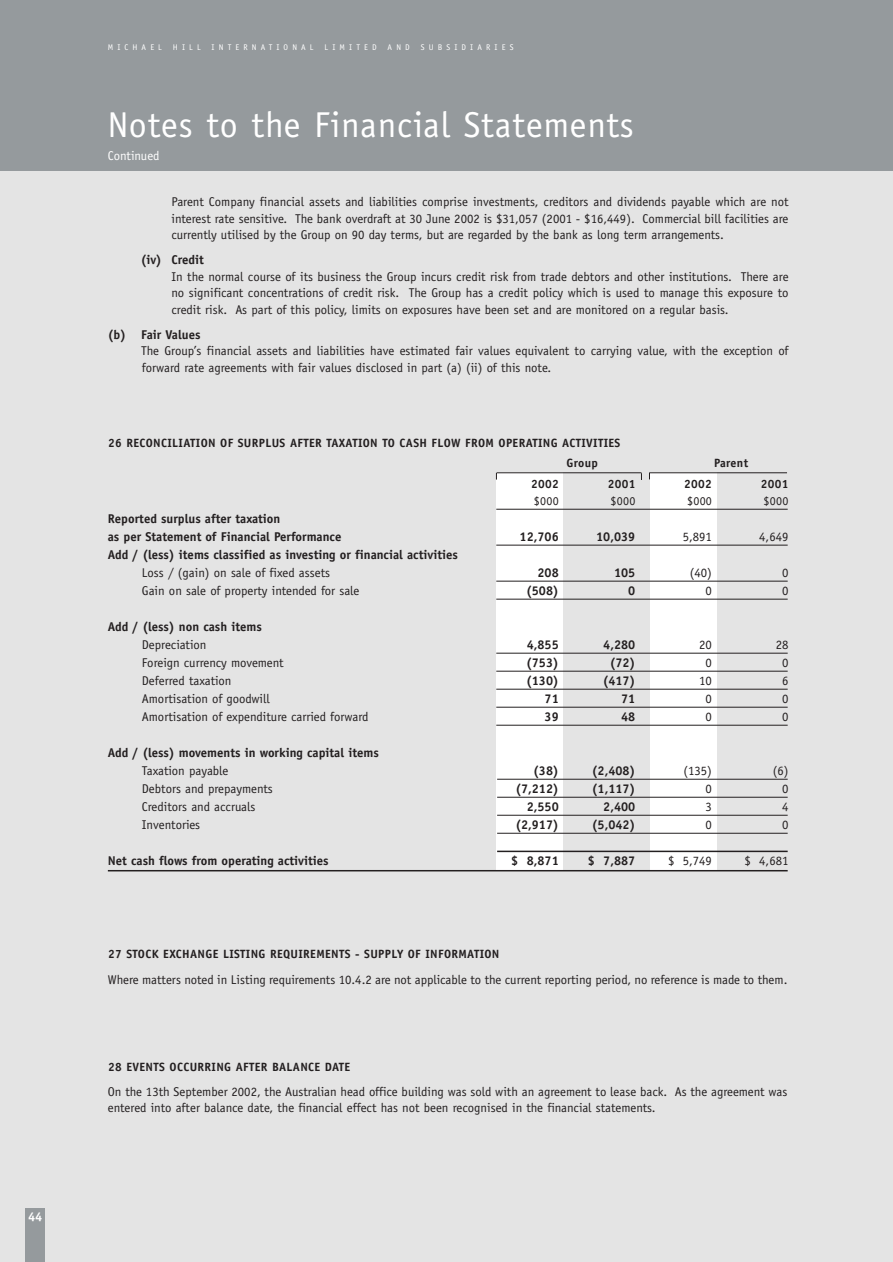
<style>
.page{position:relative;width:893px;height:1262px;background:#fff}
.page>*{position:absolute;margin:0;border:0;box-sizing:border-box;transform-origin:0 0}
.t1{font:36px "Officina Sans";letter-spacing:.025em;color:#fff}
.t2{font:12.75px/16.5px "Officina Sans";color:#231f20}
.t3{font:700 12.75px/18px "Officina Sans";color:#231f20}
.t4{font:12.75px "Officina Sans";color:#fff}
.t5{font:700 12.75px "Officina Sans";color:#fff}
.t6{font:700 12px/20.7px "Officina Sans";letter-spacing:.03em;color:#231f20}
.t7{font:12px "Officina Sans";letter-spacing:.025em;color:#231f20}
.t8{font:8.25px "Officina Sans";letter-spacing:.5em;color:#fff}
</style>
<div class="page">
<div style="left:0;top:170px;width:892px;height:1091px;background:#e4e4e4"></div>
<div style="left:26px;top:1208px;width:19px;height:53px;background:#959a9d"></div>
<div style="left:0;top:0;width:892px;height:170px;background:#959a9d"></div>
<div style="left:649px;top:473px;width:67px;height:398px;background:#fff"></div>
<div style="left:496px;top:473px;width:67px;height:398px;background:#fff"></div>
<hr style="left:496px;top:509px;width:291px;height:1px;background:#231f20">
<hr style="left:496px;top:545px;width:291px;height:1px;background:#231f20">
<hr style="left:496px;top:581px;width:291px;height:1px;background:#231f20">
<hr style="left:496px;top:599px;width:291px;height:1px;background:#231f20">
<hr style="left:496px;top:653px;width:291px;height:1px;background:#231f20">
<hr style="left:496px;top:671px;width:291px;height:1px;background:#231f20">
<hr style="left:496px;top:689px;width:291px;height:1px;background:#231f20">
<hr style="left:496px;top:707px;width:291px;height:1px;background:#231f20">
<hr style="left:496px;top:725px;width:291px;height:1px;background:#231f20">
<hr style="left:497px;top:779px;width:290px;height:1px;background:#231f20">
<hr style="left:497px;top:797px;width:290px;height:1px;background:#231f20">
<hr style="left:497px;top:815px;width:290px;height:1px;background:#231f20">
<hr style="left:497px;top:833px;width:290px;height:1px;background:#231f20">
<hr style="left:497px;top:850px;width:290px;height:2px;background:#231f20">
<hr style="left:108px;top:870px;width:679px;height:1px;background:#231f20">
<hr style="left:649px;top:472px;width:138px;height:1px;background:#231f20">
<hr style="left:496px;top:472px;width:145px;height:1px;background:#231f20">
<p class="t5" style="left:28px;top:1211px;width:16px">44</p>
<p class="t8" style="left:108px;top:44px;width:56px">MICHAEL</p>
<p class="t8" style="left:173px;top:44px;width:29px">HILL</p>
<p class="t8" style="left:212px;top:44px;width:103px">INTERNATIONAL</p>
<p class="t8" style="left:324px;top:44px;width:54px">LIMITED</p>
<p class="t8" style="left:387px;top:44px;width:24px">AND</p>
<p class="t8" style="left:420px;top:44px;width:94px">SUBSIDIARIES</p>
<h1 class="t1" style="left:108px;top:111px;width:527px">Notes to the Financial Statements</h1>
<p class="t4" style="left:108px;top:151px;width:53px">Continued</p>
<p class="t2" style="left:171px;top:195px;width:618px;text-align:justify">Parent Company financial assets and liabilities comprise investments, creditors and dividends payable which are not interest rate sensitive. The bank overdraft at 30 June 2002 is $31,057 (2001 - $16,449). Commercial bill facilities are currently utilised by the Group on 90 day terms, but are regarded by the bank as long term arrangements.</p>
<p class="t3" style="left:141px;top:252px;width:65px">(iv) Credit</p>
<p class="t2" style="left:171px;top:269px;width:618px;text-align:justify">In the normal course of its business the Group incurs credit risk from trade debtors and other institutions. There are no significant concentrations of credit risk. The Group has a credit policy which is used to manage this exposure to credit risk. As part of this policy, limits on exposures have been set and are monitored on a regular basis.</p>
<p class="t3" style="left:108px;top:327px;width:94px">(b) Fair Values</p>
<p class="t2" style="left:141px;top:344px;width:649px">The Group’s financial assets and liabilities have estimated fair values equivalent to carrying value, with the exception of forward rate agreements with fair values disclosed in part (a) (ii) of this note.</p>
<p class="t6" style="left:566px;top:433px;width:55px;text-indent:-458px">26 RECONCILIATION OF SURPLUS AFTER TAXATION TO CASH FLOW FROM OPERATING ACTIVITIES<br>Group</p>
<p class="t6" style="left:714px;top:454px;width:36px">Parent</p>
<p class="t3" style="left:108px;top:510px;width:235px">Reported surplus after taxation<br>as per Statement of Financial Performance</p>
<p class="t6" style="left:531px;top:474px;width:29px">2002</p>
<p class="t6" style="left:607px;top:474px;width:29px">2001</p>
<p class="t6" style="left:684px;top:474px;width:29px">2002</p>
<p class="t6" style="left:760px;top:474px;width:29px">2001</p>
<p class="t7" style="left:534px;top:496px;width:26px">$000</p>
<p class="t7" style="left:610px;top:496px;width:26px">$000</p>
<p class="t7" style="left:687px;top:496px;width:26px">$000</p>
<p class="t7" style="left:763px;top:496px;width:26px">$000</p>
<p class="t3" style="left:519px;top:528px;width:41px">12,706</p>
<p class="t3" style="left:596px;top:528px;width:41px">10,039</p>
<p class="t2" style="left:682px;top:529px;width:31px">5,891</p>
<p class="t2" style="left:759px;top:529px;width:31px">4,649</p>
<p class="t3" style="left:108px;top:546px;width:351px">Add / (less) items classified as investing or financial activities</p>
<p class="t2" style="left:142px;top:565px;width:190px">Loss / (gain) on sale of fixed assets</p>
<p class="t3" style="left:537px;top:564px;width:23px">208</p>
<p class="t3" style="left:614px;top:564px;width:23px">105</p>
<p class="t2" style="left:689px;top:565px;width:24px">(40)</p>
<p class="t2" style="left:782px;top:565px;width:8px">0</p>
<p class="t2" style="left:142px;top:583px;width:219px">Gain on sale of property intended for sale</p>
<p class="t3" style="left:526px;top:582px;width:34px">(508)</p>
<p class="t3" style="left:628px;top:582px;width:9px">0</p>
<p class="t2" style="left:705px;top:583px;width:8px">0</p>
<p class="t2" style="left:782px;top:583px;width:8px">0</p>
<p class="t3" style="left:108px;top:618px;width:155px">Add / (less) non cash items</p>
<p class="t2" style="left:142px;top:637px;width:66px">Depreciation</p>
<p class="t3" style="left:526px;top:636px;width:34px">4,855</p>
<p class="t3" style="left:603px;top:636px;width:34px">4,280</p>
<p class="t2" style="left:699px;top:637px;width:14px">20</p>
<p class="t2" style="left:775px;top:637px;width:14px">28</p>
<p class="t2" style="left:142px;top:655px;width:143px">Foreign currency movement</p>
<p class="t3" style="left:526px;top:654px;width:34px">(753)</p>
<p class="t3" style="left:610px;top:654px;width:27px">(72)</p>
<p class="t2" style="left:705px;top:655px;width:8px">0</p>
<p class="t2" style="left:782px;top:655px;width:8px">0</p>
<p class="t2" style="left:142px;top:673px;width:91px">Deferred taxation</p>
<p class="t3" style="left:526px;top:672px;width:34px">(130)</p>
<p class="t3" style="left:602px;top:672px;width:34px">(417)</p>
<p class="t2" style="left:699px;top:673px;width:14px">10</p>
<p class="t2" style="left:782px;top:673px;width:8px">6</p>
<p class="t2" style="left:142px;top:691px;width:129px">Amortisation of goodwill</p>
<p class="t3" style="left:544px;top:690px;width:16px">71</p>
<p class="t3" style="left:621px;top:690px;width:16px">71</p>
<p class="t2" style="left:705px;top:691px;width:8px">0</p>
<p class="t2" style="left:782px;top:691px;width:8px">0</p>
<p class="t2" style="left:142px;top:709px;width:228px">Amortisation of expenditure carried forward</p>
<p class="t3" style="left:544px;top:708px;width:16px">39</p>
<p class="t3" style="left:621px;top:708px;width:16px">48</p>
<p class="t2" style="left:705px;top:709px;width:8px">0</p>
<p class="t2" style="left:782px;top:709px;width:8px">0</p>
<p class="t3" style="left:108px;top:744px;width:272px">Add / (less) movements in working capital items</p>
<p class="t2" style="left:142px;top:763px;width:88px">Taxation payable</p>
<p class="t3" style="left:533px;top:762px;width:27px">(38)</p>
<p class="t3" style="left:592px;top:762px;width:45px">(2,408)</p>
<p class="t2" style="left:683px;top:763px;width:30px">(135)</p>
<p class="t2" style="left:772px;top:763px;width:17px">(6)</p>
<p class="t2" style="left:142px;top:781px;width:132px">Debtors and prepayments</p>
<p class="t3" style="left:515px;top:780px;width:45px">(7,212)</p>
<p class="t3" style="left:592px;top:780px;width:45px">(1,117)</p>
<p class="t2" style="left:705px;top:781px;width:8px">0</p>
<p class="t2" style="left:782px;top:781px;width:8px">0</p>
<p class="t2" style="left:142px;top:799px;width:115px">Creditors and accruals</p>
<p class="t3" style="left:526px;top:798px;width:34px">2,550</p>
<p class="t3" style="left:603px;top:798px;width:34px">2,400</p>
<p class="t2" style="left:705px;top:799px;width:8px">3</p>
<p class="t2" style="left:782px;top:799px;width:8px">4</p>
<p class="t2" style="left:142px;top:817px;width:60px">Inventories</p>
<p class="t3" style="left:515px;top:816px;width:45px">(2,917)</p>
<p class="t3" style="left:592px;top:816px;width:45px">(5,042)</p>
<p class="t2" style="left:705px;top:817px;width:8px">0</p>
<p class="t2" style="left:782px;top:817px;width:8px">0</p>
<p class="t3" style="left:108px;top:852px;width:222px">Net cash flows from operating activities</p>
<p class="t3" style="left:511px;top:852px;width:49px">$ 8,871</p>
<p class="t3" style="left:588px;top:852px;width:49px">$ 7,887</p>
<p class="t2" style="left:668px;top:853px;width:45px">$ 5,749</p>
<p class="t2" style="left:744px;top:853px;width:45px">$ 4,681</p>
<p class="t6" style="left:108px;top:944px;width:393px">27 STOCK EXCHANGE LISTING REQUIREMENTS - SUPPLY OF INFORMATION</p>
<p class="t2" style="left:108px;top:973px;width:681px">Where matters noted in Listing requirements 10.4.2 are not applicable to the current reporting period, no reference is made to them.</p>
<p class="t6" style="left:108px;top:1057px;width:244px">28 EVENTS OCCURRING AFTER BALANCE DATE</p>
<p class="t2" style="left:108px;top:1084px;width:681px">On the 13th September 2002, the Australian head office building was sold with an agreement to lease back. As the agreement was entered into after balance date, the financial effect has not been recognised in the financial statements.</p>
</div>
